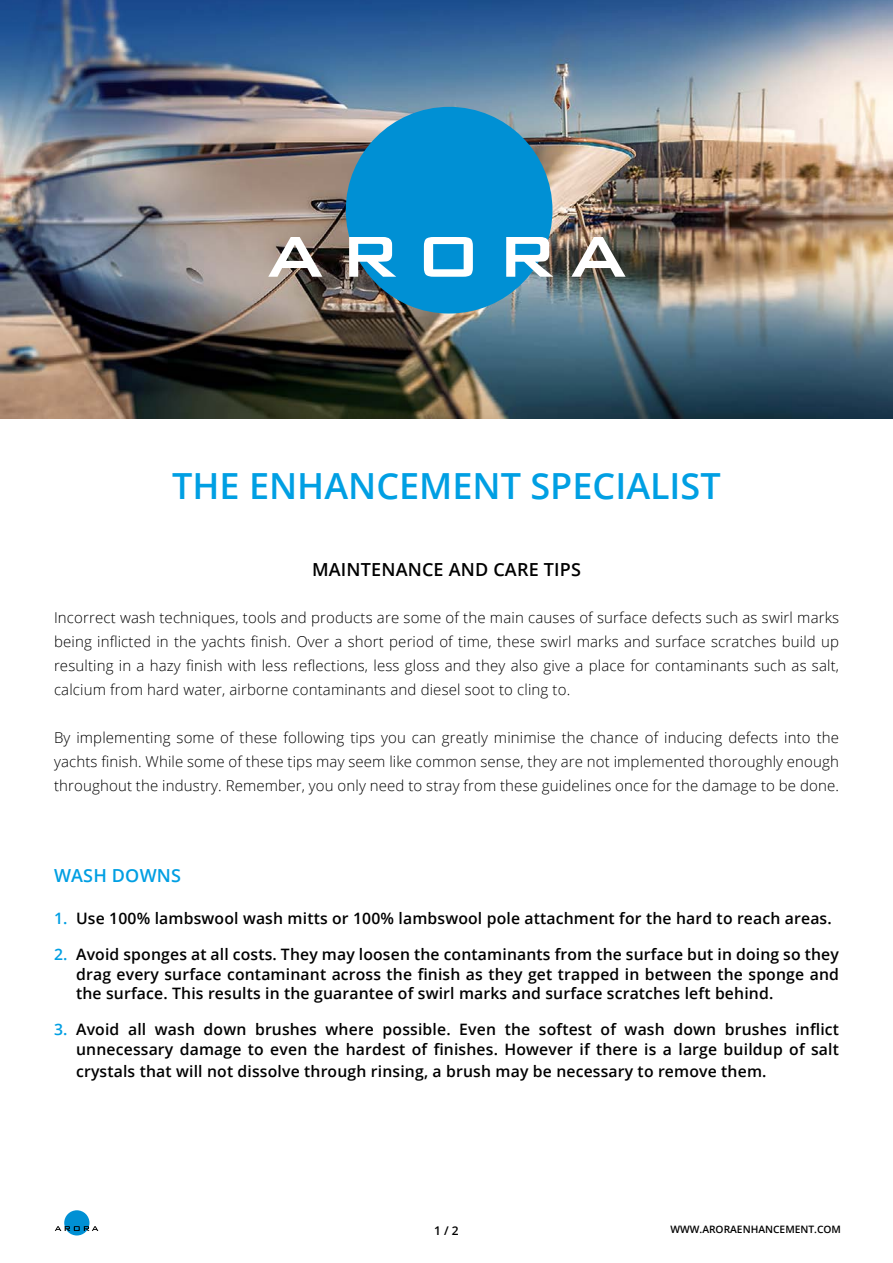
<style>
.page{position:relative;width:893px;height:1263px;background:#fff}
.page>*{position:absolute;margin:0;border:0;box-sizing:border-box;transform-origin:0 0}
.t1{font:600 36px "Open Sans";color:#009fe3}
.t2{font:600 18px "Open Sans";letter-spacing:.01em;color:#000}
.t3{font:600 18px "Open Sans";letter-spacing:.01em;color:#009fe3}
.t4{font:600 15.75px/19.5px "Open Sans";letter-spacing:.01em;color:#000;text-align:justify}
.t5{font:300 15px/24px "Open Sans";letter-spacing:.01em;color:#000;text-align:justify}
.t6{font:600 12px "Open Sans";color:#000}
.t7{font:600 10.2px "Open Sans";color:#000}
.s1{color:#009fe3}
</style>
<div class="page">
<img style="left:0;top:0;width:893px;height:418px">
<div style="left:346px;top:107px;width:206px;height:207px;background:#0090d4;border-radius:50%"></div>
<svg style="left:268px;top:237px;width:358px;height:40px"></svg>
<div style="left:64px;top:1210px;width:25px;height:25px;background:#0090d4;border-radius:50%"></div>
<svg style="left:55px;top:1226px;width:43px;height:5px"></svg>
<h1 class="t1" style="left:172px;top:461px;width:550px">THE ENHANCEMENT SPECIALIST</h1>
<p class="t2" style="left:312px;top:557px;width:270px">MAINTENANCE AND CARE TIPS</p>
<p class="t5" style="left:54px;top:605px;width:787px">Incorrect wash techniques, tools and products are some of the main causes of surface defects such as swirl marks being inflicted in the yachts finish. Over a short period of time, these swirl marks and surface scratches build up resulting in a hazy finish with less reflections, less gloss and they also give a place for contaminants such as salt, calcium from hard water, airborne contaminants and diesel soot to cling to.</p>
<p class="t5" style="left:54px;top:725px;width:787px">By implementing some of these following tips you can greatly minimise the chance of inducing defects into the yachts finish. While some of these tips may seem like common sense, they are not implemented thoroughly enough throughout the industry. Remember, you only need to stray from these guidelines once for the damage to be done.</p>
<p class="t3" style="left:54px;top:863px;width:129px">WASH DOWNS</p>
<p class="t4" style="left:54px;top:908px;width:779px"><span class="s1">1.</span> Use 100% lambswool wash mitts or 100% lambswool pole attachment for the hard to reach areas.</p>
<p class="t4" style="left:76px;top:944px;width:764px;text-indent:-22px"><span class="s1">2.</span> Avoid sponges at all costs. They may loosen the contaminants from the surface but in doing so they drag every surface contaminant across the finish as they get trapped in between the sponge and the surface. This results in the guarantee of swirl marks and surface scratches left behind.</p>
<p class="t4" style="left:54px;top:1019px;width:786px;text-align:right"><span class="s1">3.</span> Avoid all wash down brushes where possible. Even the softest of wash down brushes inflict unnecessary damage to even the hardest of finishes. However if there is a large buildup of salt</p>
<p class="t4" style="left:76px;top:1061px;width:692px">crystals that will not dissolve through rinsing, a brush may be necessary to remove them.</p>
<p class="t6" style="left:434px;top:1222px;width:26px">1 / 2</p>
<p class="t7" style="left:670px;top:1223px;width:172px">WWW.ARORAENHANCEMENT.COM</p>
</div>
